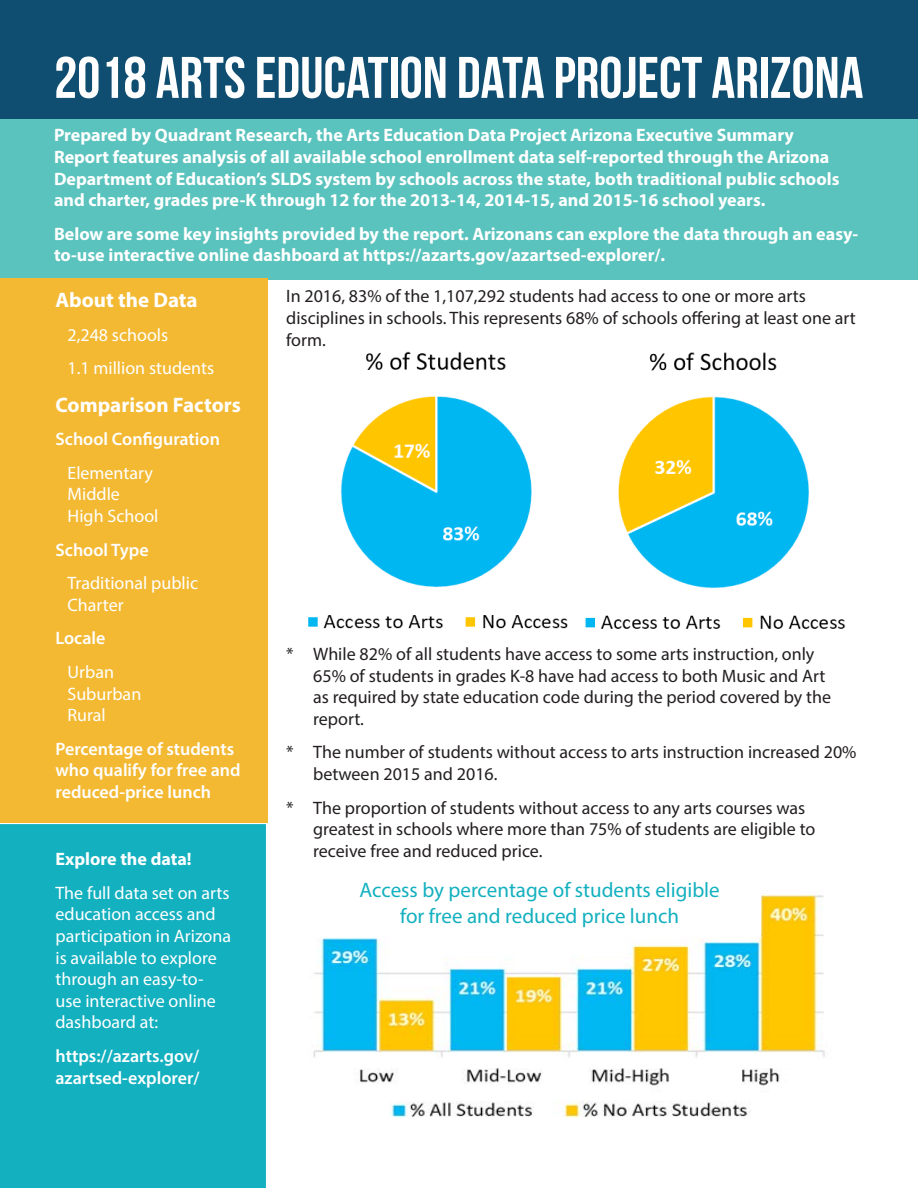
<style>
.page{position:relative;width:918px;height:1188px;background:#fff}
.page>*{position:absolute;margin:0;border:0;box-sizing:border-box;transform-origin:0 0}
.t1{font:58.5px "Bebas Neue";color:#fff}
.t2{font:21px/25.2px "Myriad Pro";color:#13b0bf;text-align:center}
.Paragraph_Style_1{font:700 21px "Myriad Pro";color:#fff}
.t3{font:18px/21.6px "Myriad Pro";color:#231f20}
.Paragraph_Style_1-2{font:700 18px/21.6px "Myriad Pro";color:#fff}
.Paragraph_Style_1-3{font:18px/21.6px "Myriad Pro";color:#fff}
.Paragraph_Style_1-4{font:600 18px/21.6px "Myriad Pro";color:#fff}
</style>
<div class="page">
<div style="left:0;top:824px;width:266px;height:364px;background:#13b0bf"></div>
<div style="left:0;top:120px;width:918px;height:160px;background:#5ac3bd"></div>
<div style="left:0;top:0;width:918px;height:119px;background:#0f4e71"></div>
<div style="left:0;top:278px;width:267px;height:545px;background:#f3b933"></div>
<img style="left:585px;top:352px;width:260px;height:277px">
<img style="left:308px;top:351px;width:260px;height:278px">
<img style="left:313px;top:894px;width:512px;height:224px">
<div style="left:309px;top:887px;width:452px;height:50px;background:#fff"></div>
<p class="t1" style="left:54px;top:46px;width:811px">2018 ARTS EDUCATION DATA PROJECT ARIZONA</p>
<p class="Paragraph_Style_1-2" style="left:54px;top:124px;width:787px">Prepared by Quadrant Research, the Arts Education Data Project Arizona Executive Summary Report features analysis of all available school enrollment data self-reported through the Arizona Department of Education’s SLDS system by schools across the state, both traditional public schools and charter, grades pre-K through 12 for the 2013-14, 2014-15, and 2015-16 school years.</p>
<p class="Paragraph_Style_1-2" style="left:54px;top:222px;width:806px">Below are some key insights provided by the report. Arizonans can explore the data through an easy&shy;to-use interactive online dashboard at https://azarts.gov/azartsed-explorer/.</p>
<p class="Paragraph_Style_1" style="left:56px;top:286px;width:144px">About the Data</p>
<p class="Paragraph_Style_1-3" style="left:68px;top:324px;width:102px">2,248 schools</p>
<p class="Paragraph_Style_1-3" style="left:68px;top:357px;width:148px">1.1 million students</p>
<p class="Paragraph_Style_1" style="left:56px;top:391px;width:187px">Comparison Factors</p>
<p class="Paragraph_Style_1-4" style="left:56px;top:428px;width:166px">School Configuration</p>
<p class="Paragraph_Style_1-3" style="left:68px;top:462px;width:93px">Elementary<br>Middle<br>High School</p>
<p class="Paragraph_Style_1-4" style="left:56px;top:538px;width:95px">School Type</p>
<p class="Paragraph_Style_1-3" style="left:68px;top:572px;width:132px">Traditional public<br>Charter</p>
<p class="Paragraph_Style_1-4" style="left:56px;top:627px;width:51px">Locale</p>
<p class="Paragraph_Style_1-3" style="left:68px;top:661px;width:75px">Urban<br>Suburban<br>Rural</p>
<p class="Paragraph_Style_1-4" style="left:56px;top:738px;width:187px">Percentage of students who qualify for free and reduced-price lunch</p>
<p class="Paragraph_Style_1-2" style="left:56px;top:848px;width:138px">Explore the data!</p>
<p class="Paragraph_Style_1-3" style="left:56px;top:882px;width:177px">The full data set on arts education access and participation in Arizona is available to explore through an easy-to&shy;use interactive online dashboard at:</p>
<p class="Paragraph_Style_1-4" style="left:56px;top:1045px;width:146px">https://azarts.gov/ azartsed-explorer/</p>
<p class="t3" style="left:286px;top:285px;width:571px">In 2016, 83% of the 1,107,292 students had access to one or more arts disciplines in schools. This represents 68% of schools offering at least one art form.</p>
<p class="t3" style="left:313px;top:643px;width:519px;text-indent:-27px">* While 82% of all students have access to some arts instruction, only 65% of students in grades K-8 have had access to both Music and Art as required by state education code during the period covered by the report.</p>
<p class="t3" style="left:313px;top:741px;width:545px;text-indent:-27px">* The number of students without access to arts instruction increased 20% between 2015 and 2016.</p>
<p class="t3" style="left:313px;top:796px;width:504px;text-indent:-27px">* The proportion of students without access to any arts courses was greatest in schools where more than 75% of students are eligible to receive free and reduced price.</p>
<p class="t2" style="left:360px;top:877px;width:362px">Access by percentage of students eligible for free and reduced price lunch</p>
</div>
